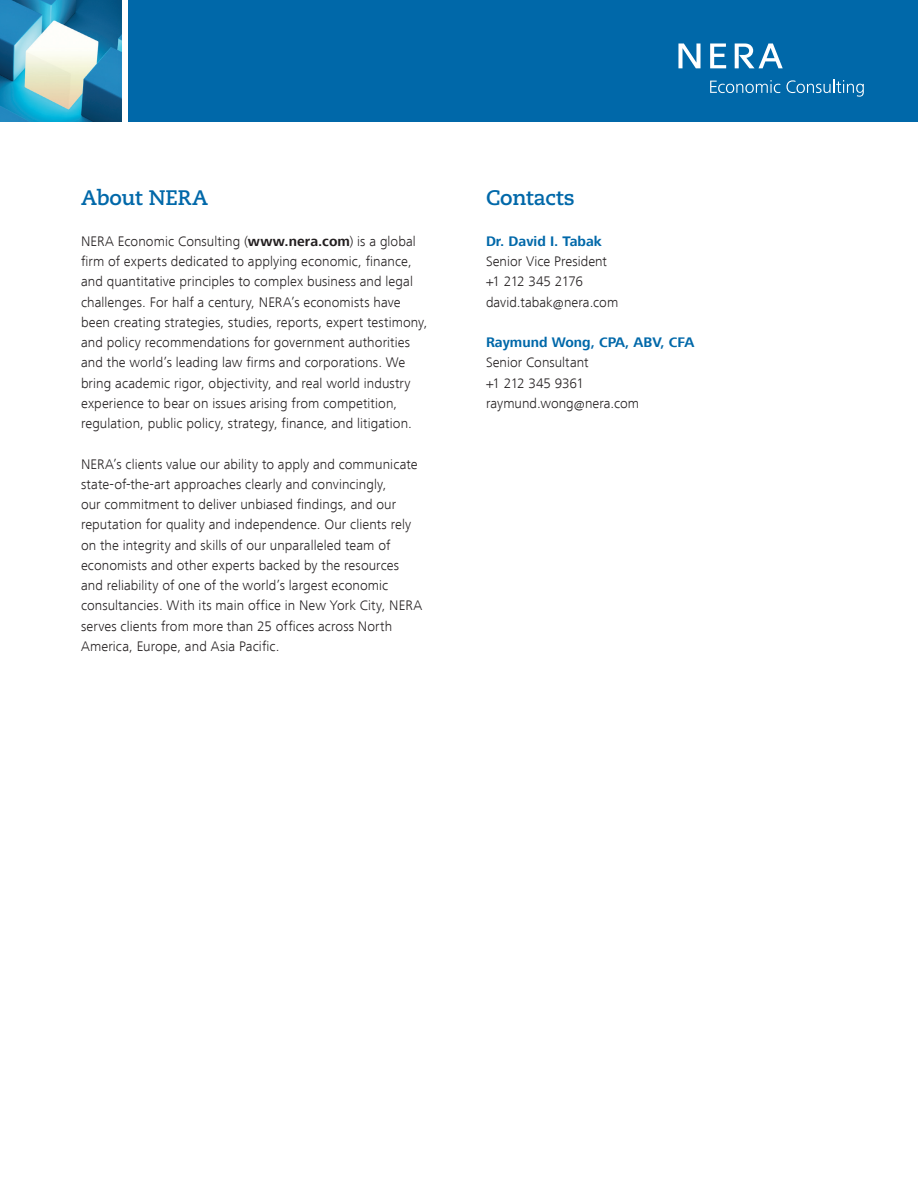
<style>
.page{position:relative;width:918px;height:1188px;background:#fff}
.page>*{position:absolute;margin:0;border:0;box-sizing:border-box;transform-origin:0 0}
.Bodytext{font:700 21px "Caecilia LT";letter-spacing:-.005em;color:#0068a9}
.Bodytext-2{font:300 14.25px/20.2px "Frutiger Next LT";letter-spacing:.005em;color:#231f20}
.Text_Bullets_9_12{font:700 14.25px "Frutiger Next LT";color:#0068a9}
.Bodytext-3{font:300 14.25px "Frutiger Next LT";letter-spacing:-.045em;color:#231f20}
.Bodytext-4{font:300 14.25px "Frutiger Next LT";letter-spacing:-.02em;color:#231f20}
.s1{font-weight:700}
</style>
<div class="page">
<img style="left:0;top:0;width:121px;height:122px">
<div style="left:128px;top:0;width:790px;height:122px;background:#0068a9"></div>
<svg style="left:710px;top:44px;width:16px;height:24px"></svg>
<svg style="left:678px;top:44px;width:23px;height:24px"></svg>
<svg style="left:735px;top:44px;width:48px;height:24px"></svg>
<svg style="left:786px;top:80px;width:78px;height:17px"></svg>
<svg style="left:710px;top:80px;width:70px;height:13px"></svg>
<p class="Bodytext" style="left:81px;top:186px;width:129px">About NERA</p>
<p class="Bodytext-2" style="left:81px;top:231px;width:348px">NERA Economic Consulting (<span class="s1">www.nera.com</span>) is a global firm of experts dedicated to applying economic, finance, and quantitative principles to complex business and legal challenges. For half a century, NERA’s economists have been creating strategies, studies, reports, expert testimony, and policy recommendations for government authorities and the world’s leading law firms and corporations. We bring academic rigor, objectivity, and real world industry experience to bear on issues arising from competition, regulation, public policy, strategy, finance, and litigation.</p>
<p class="Bodytext-2" style="left:81px;top:454px;width:343px">NERA’s clients value our ability to apply and communicate state-of-the-art approaches clearly and convincingly,<br>our commitment to deliver unbiased findings, and our reputation for quality and independence. Our clients rely on the integrity and skills of our unparalleled team of economists and other experts backed by the resources and reliability of one of the world’s largest economic consultancies. With its main office in New York City, NERA serves clients from more than 25 offices across North America, Europe, and Asia Pacific.</p>
<p class="Bodytext" style="left:486px;top:186px;width:90px">Contacts</p>
<p class="Text_Bullets_9_12" style="left:486px;top:233px;width:117px">Dr. David I. Tabak</p>
<p class="Bodytext-2" style="left:486px;top:251px;width:123px">Senior Vice President</p>
<p class="Bodytext-3" style="left:486px;top:274px;width:98px">+1 212 345 2176</p>
<p class="Bodytext-2" style="left:486px;top:292px;width:134px">david.tabak@nera.com</p>
<p class="Text_Bullets_9_12" style="left:486px;top:334px;width:210px">Raymund Wong, CPA, ABV, CFA</p>
<p class="Bodytext-2" style="left:486px;top:352px;width:104px">Senior Consultant</p>
<p class="Bodytext-4" style="left:486px;top:375px;width:99px">+1 212 345 9361</p>
<p class="Bodytext-2" style="left:486px;top:393px;width:155px">raymund.wong@nera.com</p>
</div>
